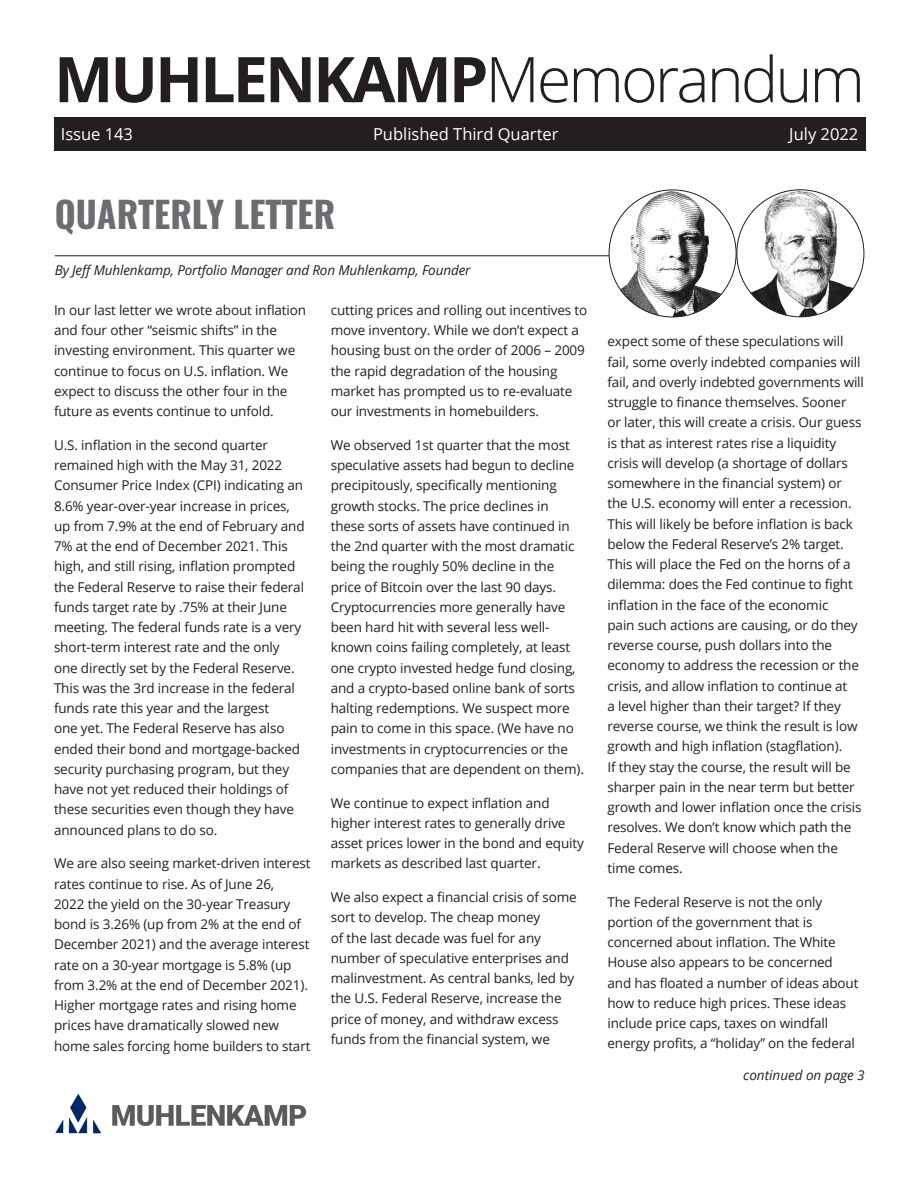
<style>
.page{position:relative;width:918px;height:1188px;background:#fff}
.page>*{position:absolute;margin:0;border:0;box-sizing:border-box;transform-origin:0 0}
.t1{font:700 63px "Open Sans";letter-spacing:-.05em;color:#231f20}
.t2{font:700 36px "Oswald";color:#6c6d70}
.t3{font:16.5px "Open Sans";color:#fff}
.t4{font:13.5px/20.2px "Open Sans";letter-spacing:-.01em;color:#231f20}
.t5{font:italic 13.5px "Open Sans";letter-spacing:-.01em;color:#231f20}
.s1{font-weight:300}
</style>
<div class="page">
<hr style="left:55px;top:255px;width:722px;height:1px;background:#231f20">
<div style="left:54px;top:117px;width:811px;height:34px;background:#231f20"></div>
<img style="left:609px;top:190px;width:127px;height:127px;border-radius:64px">
<img style="left:737px;top:190px;width:127px;height:127px;border-radius:64px">
<img style="left:55px;top:1094px;width:252px;height:40px">
<p class="t1" style="left:54px;top:35px;width:813px">MUHLENKAMP<span class="s1">Memorandum</span></p>
<p class="t3" style="left:61px;top:123px;width:74px">Issue 143</p>
<p class="t3" style="left:373px;top:123px;width:187px">Published Third Quarter</p>
<p class="t3" style="left:789px;top:123px;width:71px">July 2022</p>
<p class="t2" style="left:55px;top:189px;width:282px">QUARTERLY LETTER</p>
<p class="t5" style="left:55px;top:261px;width:417px">By Jeff Muhlenkamp, Portfolio Manager and Ron Muhlenkamp, Founder</p>
<p class="t4" style="left:54px;top:299px;width:254px">In our last letter we wrote about inflation and four other “seismic shifts” in the investing environment. This quarter we continue to focus on U.S. inflation. We expect to discuss the other four in the future as events continue to unfold.</p>
<p class="t4" style="left:54px;top:434px;width:252px">U.S. inflation in the second quarter remained high with the May 31, 2022<br>Consumer Price Index (CPI) indicating an 8.6% year-over-year increase in prices, up from 7.9% at the end of February and 7% at the end of December 2021. This high, and still rising, inflation prompted the Federal Reserve to raise their federal funds target rate by .75% at their June meeting. The federal funds rate is a very short-term interest rate and the only one directly set by the Federal Reserve.<br>This was the 3rd increase in the federal funds rate this year and the largest<br>one yet. The Federal Reserve has also ended their bond and mortgage-backed security purchasing program, but they have not yet reduced their holdings of these securities even though they have announced plans to do so.</p>
<p class="t4" style="left:54px;top:853px;width:258px">We are also seeing market-driven interest rates continue to rise. As of June 26,<br>2022 the yield on the 30-year Treasury bond is 3.26% (up from 2% at the end of December 2021) and the average interest rate on a 30-year mortgage is 5.8% (up from 3.2% at the end of December 2021).<br>Higher mortgage rates and rising home prices have dramatically slowed new home sales forcing home builders to start</p>
<p class="t4" style="left:331px;top:299px;width:258px">cutting prices and rolling out incentives to move inventory. While we don’t expect a housing bust on the order of 2006 – 2009 the rapid degradation of the housing market has prompted us to re-evaluate our investments in homebuilders.</p>
<p class="t4" style="left:331px;top:434px;width:255px">We observed 1st quarter that the most speculative assets had begun to decline precipitously, specifically mentioning growth stocks. The price declines in these sorts of assets have continued in the 2nd quarter with the most dramatic being the roughly 50% decline in the price of Bitcoin over the last 90 days.<br>Cryptocurrencies more generally have been hard hit with several less well&shy;known coins failing completely, at least one crypto invested hedge fund closing, and a crypto-based online bank of sorts halting redemptions. We suspect more pain to come in this space. (We have no investments in cryptocurrencies or the companies that are dependent on them).</p>
<p class="t4" style="left:331px;top:792px;width:255px">We continue to expect inflation and higher interest rates to generally drive asset prices lower in the bond and equity markets as described last quarter.</p>
<p class="t4" style="left:331px;top:887px;width:248px">We also expect a financial crisis of some sort to develop. The cheap money<br>of the last decade was fuel for any number of speculative enterprises and malinvestment. As central banks, led by the U.S. Federal Reserve, increase the price of money, and withdraw excess funds from the financial system, we</p>
<p class="t4" style="left:608px;top:331px;width:258px">expect some of these speculations will fail, some overly indebted companies will fail, and overly indebted governments will struggle to finance themselves. Sooner<br>or later, this will create a crisis. Our guess is that as interest rates rise a liquidity crisis will develop (a shortage of dollars somewhere in the financial system) or the U.S. economy will enter a recession.<br>This will likely be before inflation is back below the Federal Reserve’s 2% target.<br>This will place the Fed on the horns of a dilemma: does the Fed continue to fight inflation in the face of the economic<br>pain such actions are causing, or do they reverse course, push dollars into the economy to address the recession or the crisis, and allow inflation to continue at<br>a level higher than their target? If they reverse course, we think the result is low growth and high inflation (stagflation).<br>If they stay the course, the result will be sharper pain in the near term but better growth and lower inflation once the crisis resolves. We don’t know which path the Federal Reserve will choose when the time comes.</p>
<p class="t4" style="left:608px;top:891px;width:253px">The Federal Reserve is not the only portion of the government that is concerned about inflation. The White House also appears to be concerned and has floated a number of ideas about how to reduce high prices. These ideas include price caps, taxes on windfall energy profits, a “holiday” on the federal</p>
<p class="t5" style="left:743px;top:1065px;width:123px">continued on page 3</p>
</div>
